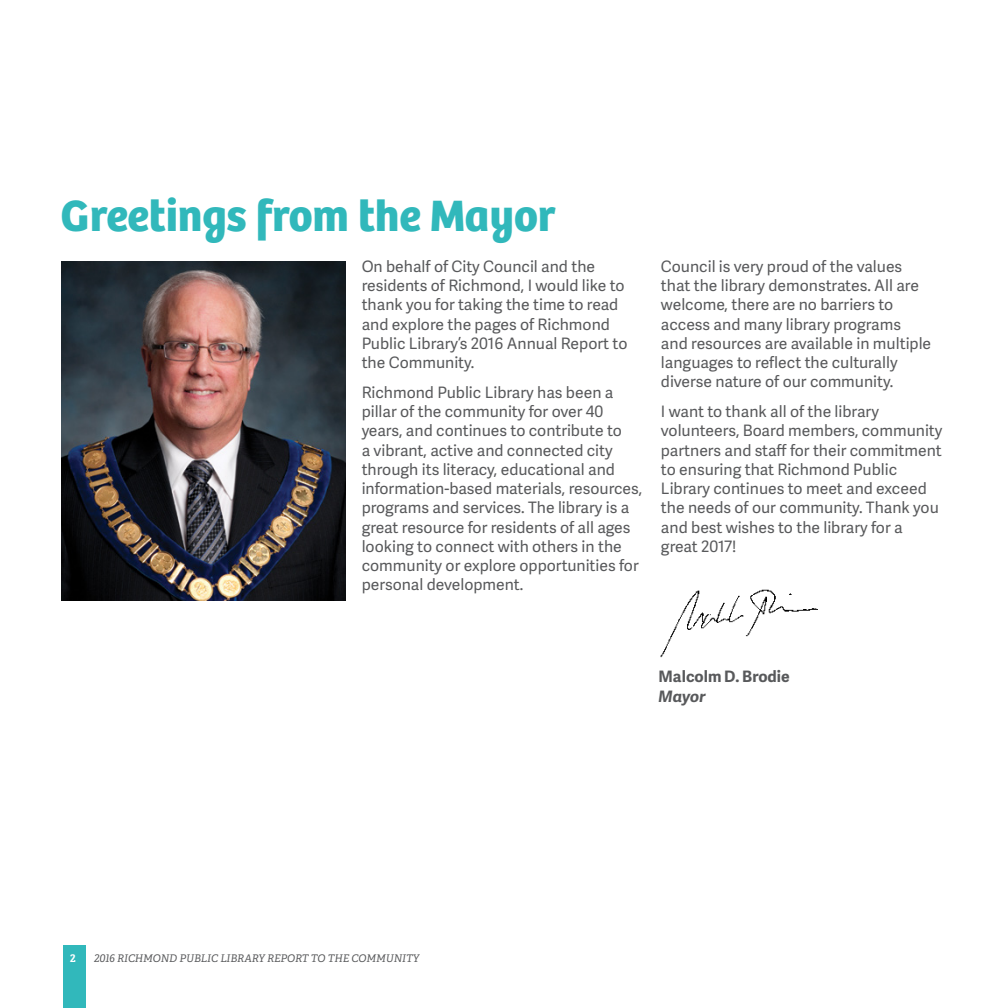
<style>
.page{position:relative;width:1008px;height:1008px;background:#fff}
.page>*{position:absolute;margin:0;border:0;box-sizing:border-box;transform-origin:0 0}
.t1{font:700 45.5px "Bree";color:#31b8bb}
.t2{font:15.75px/19.2px "Adelle Sans";color:#58595b}
.t3{font:700 15.75px "Adelle Sans";color:#58595b}
.t4{font:italic 700 15.75px "Adelle Sans";letter-spacing:-.005em;color:#58595b}
.t5{font:italic 10.5px "Adelle PE";color:#58595b}
.t6{font:700 10.5px "Adelle PE";color:#fff}
</style>
<div class="page">
<div style="left:63px;top:945px;width:23px;height:63px;background:#31b8bb"></div>
<img style="left:61px;top:261px;width:285px;height:340px">
<img style="left:660px;top:589px;width:157px;height:69px">
<h1 class="t1" style="left:61px;top:188px;width:496px">Greetings from the Mayor</h1>
<p class="t2" style="left:362px;top:256px;width:267px">On behalf of City Council and the residents of Richmond, I would like to thank you for taking the time to read and explore the pages of Richmond<br>Public Library’s 2016 Annual Report to the Community.</p>
<p class="t2" style="left:362px;top:382px;width:282px">Richmond Public Library has been a pillar of the community for over 40 years, and continues to contribute to<br>a vibrant, active and connected city through its literacy, educational and information-based materials, resources, programs and services. The library is a great resource for residents of all ages looking to connect with others in the community or explore opportunities for personal development.</p>
<p class="t2" style="left:661px;top:256px;width:272px">Council is very proud of the values that the library demonstrates. All are welcome, there are no barriers to access and many library programs and resources are available in multiple languages to reflect the culturally diverse nature of our community.</p>
<p class="t2" style="left:661px;top:401px;width:283px">I want to thank all of the library volunteers, Board members, community partners and staff for their commitment to ensuring that Richmond Public<br>Library continues to meet and exceed the needs of our community. Thank you and best wishes to the library for a great 2017!</p>
<p class="t3" style="left:659px;top:665px;width:133px">Malcolm D. Brodie</p>
<p class="t4" style="left:659px;top:685px;width:49px">Mayor</p>
<p class="t6" style="left:70px;top:950px;width:7px">2</p>
<p class="t5" style="left:94px;top:950px;width:326px">2016 RICHMOND PUBLIC LIBRARY REPORT TO THE COMMUNITY</p>
</div>
